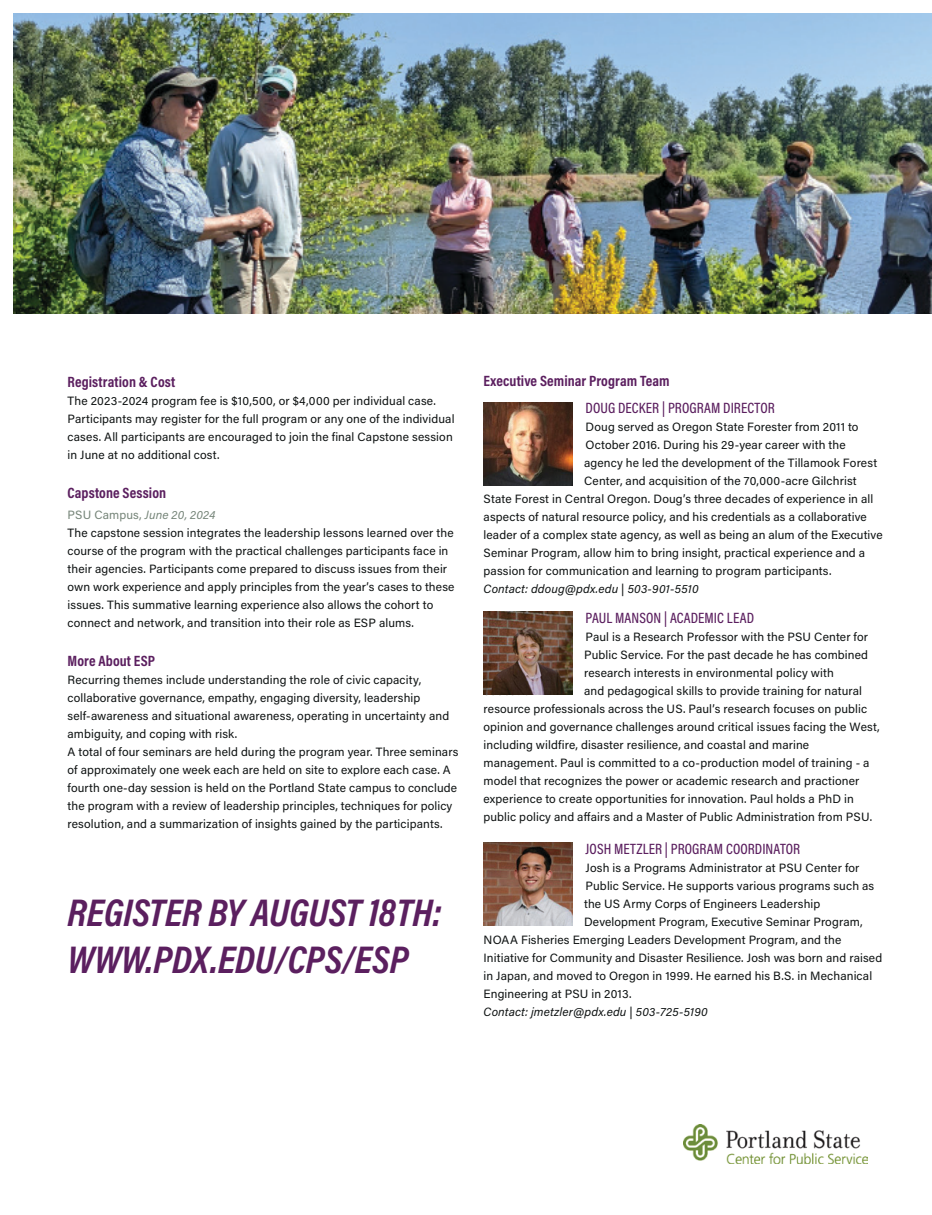
<style>
.page{position:relative;width:932px;height:1215px;background:#fff}
.page>*{position:absolute;margin:0;border:0;box-sizing:border-box;transform-origin:0 0}
.t1{font:39px/46.8px "Acumin Variable Concept";color:#5b1f5f}
.book{font:500 15px "Acumin Pro Cond";letter-spacing:.005em;color:#5b1f5f}
.book-2{font:700 15px "Acumin Pro Cond";letter-spacing:.005em;color:#5b1f5f}
.book__edit{font:12px/18px "Acumin Pro";letter-spacing:.01em;color:#0e1212}
.book__edit-2{font:italic 12px "Acumin Pro";letter-spacing:.015em;color:#0e1212}
.book-3{font:italic 12px "Acumin Pro";letter-spacing:.015em;color:#768579}
.s1{font-style:normal}
</style>
<div class="page">
<img style="left:683px;top:1125px;width:184px;height:39px">
<img style="left:14px;top:14px;width:918px;height:300px">
<img style="left:483px;top:402px;width:89px;height:83px">
<img style="left:483px;top:612px;width:89px;height:83px">
<img style="left:483px;top:843px;width:89px;height:83px">
<p class="book-2" style="left:68px;top:372px;width:109px">Registration &amp; Cost</p>
<p class="book__edit" style="left:68px;top:392px;width:370px">The 2023-2024 program fee is $10,500, or $4,000 per individual case.</p>
<p class="book__edit" style="left:68px;top:410px;width:388px">Participants may register for the full program or any one of the individual cases. All participants are encouraged to join the final Capstone session in June at no additional cost.</p>
<p class="book-2" style="left:68px;top:483px;width:100px">Capstone Session</p>
<p class="book-3" style="left:68px;top:507px;width:149px"><span class="s1">PSU Campus,</span> June 20, 2024</p>
<p class="book__edit" style="left:68px;top:524px;width:388px">The capstone session integrates the leadership lessons learned over the course of the program with the practical challenges participants face in their agencies. Participants come prepared to discuss issues from their own work experience and apply principles from the year’s cases to these issues. This summative learning experience also allows the cohort to connect and network, and transition into their role as ESP alums.</p>
<p class="book-2" style="left:68px;top:651px;width:89px">More About ESP</p>
<p class="book__edit" style="left:68px;top:671px;width:355px">Recurring themes include understanding the role of civic capacity,</p>
<p class="book__edit" style="left:68px;top:689px;width:383px">collaborative governance, empathy, engaging diversity, leadership self-awareness and situational awareness, operating in uncertainty and ambiguity, and coping with risk.</p>
<p class="book__edit" style="left:68px;top:743px;width:392px">A total of four seminars are held during the program year. Three seminars of approximately one week each are held on site to explore each case. A fourth one-day session is held on the Portland State campus to conclude the program with a review of leadership principles, techniques for policy resolution, and a summarization of insights gained by the participants.</p>
<p class="t1" style="left:68px;top:888px;width:375px">REGISTER BY AUGUST 18TH:<br>WWW.PDX.EDU/CPS/ESP</p>
<p class="book-2" style="left:483px;top:371px;width:187px">Executive Seminar Program Team</p>
<p class="book" style="left:585px;top:398px;width:191px">DOUG DECKER | PROGRAM DIRECTOR</p>
<p class="book__edit" style="left:585px;top:417px;width:274px">Doug served as Oregon State Forester from 2011 to</p>
<p class="book__edit" style="left:585px;top:435px;width:261px">October 2016. During his 29-year career with the</p>
<p class="book__edit" style="left:584px;top:453px;width:294px">agency he led the development of the Tillamook Forest</p>
<p class="book__edit" style="left:584px;top:471px;width:274px">Center, and acquisition of the 70,000-acre Gilchrist</p>
<p class="book__edit" style="left:483px;top:489px;width:391px">State Forest in Central Oregon. Doug’s three decades of experience in all</p>
<p class="book__edit" style="left:483px;top:507px;width:385px">aspects of natural resource policy, and his credentials as a collaborative</p>
<p class="book__edit" style="left:483px;top:525px;width:400px">leader of a complex state agency, as well as being an alum of the Executive</p>
<p class="book__edit" style="left:483px;top:543px;width:383px">Seminar Program, allow him to bring insight, practical experience and a</p>
<p class="book__edit" style="left:483px;top:561px;width:349px">passion for communication and learning to program participants.</p>
<p class="book__edit-2" style="left:483px;top:580px;width:217px">Contact: ddoug@pdx.edu | 503-901-5510</p>
<p class="book" style="left:585px;top:608px;width:170px">PAUL MANSON | ACADEMIC LEAD</p>
<p class="book__edit" style="left:585px;top:627px;width:284px">Paul is a Research Professor with the PSU Center for</p>
<p class="book__edit" style="left:584px;top:645px;width:285px">Public Service. For the past decade he has combined</p>
<p class="book__edit" style="left:584px;top:663px;width:251px">research interests in environmental policy with</p>
<p class="book__edit" style="left:584px;top:681px;width:279px">and pedagogical skills to provide training for natural</p>
<p class="book__edit" style="left:483px;top:699px;width:385px">resource professionals across the US. Paul’s research focuses on public</p>
<p class="book__edit" style="left:483px;top:717px;width:398px">opinion and governance challenges around critical issues facing the West,</p>
<p class="book__edit" style="left:483px;top:735px;width:327px">including wildfire, disaster resilience, and coastal and marine</p>
<p class="book__edit" style="left:483px;top:753px;width:387px">management. Paul is committed to a co-production model of training - a model that recognizes the power or academic research and practioner</p>
<p class="book__edit" style="left:483px;top:789px;width:372px">experience to create opportunities for innovation. Paul holds a PhD in</p>
<p class="book__edit" style="left:483px;top:807px;width:390px">public policy and affairs and a Master of Public Administration from PSU.</p>
<p class="book" style="left:585px;top:839px;width:216px">JOSH METZLER | PROGRAM COORDINATOR</p>
<p class="book__edit" style="left:584px;top:858px;width:292px">Josh is a Programs Administrator at PSU Center for<br>Public Service. He supports various programs such as the US Army Corps of Engineers Leadership</p>
<p class="book__edit" style="left:483px;top:912px;width:380px;text-indent:100px">Development Program, Executive Seminar Program,<br>NOAA Fisheries Emerging Leaders Development Program, and the</p>
<p class="book__edit" style="left:483px;top:948px;width:400px">Initiative for Community and Disaster Resilience. Josh was born and raised in Japan, and moved to Oregon in 1999. He earned his B.S. in Mechanical</p>
<p class="book__edit" style="left:483px;top:984px;width:149px">Engineering at PSU in 2013.</p>
<p class="book__edit-2" style="left:483px;top:1003px;width:226px">Contact: jmetzler@pdx.edu | 503-725-5190</p>
</div>
